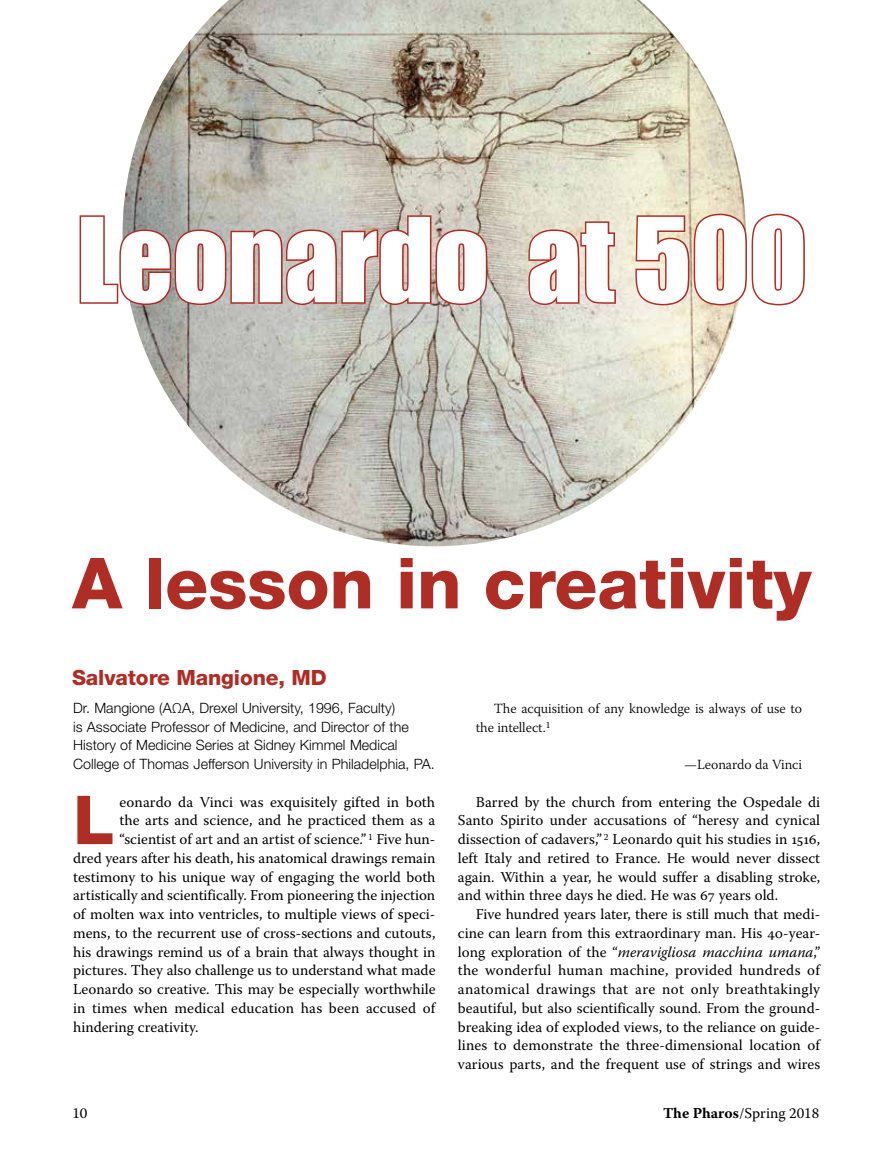
<style>
.page{position:relative;width:891px;height:1175px;background:#fff}
.page>*{position:absolute;margin:0;border:0;box-sizing:border-box;transform-origin:0 0}
.t1{font:108px "Impact";color:#fff}
.t2{font:800 70.5px "Helvetica Neue LT Std";color:#ae2d25}
.t3{font:800 67.5px "Helvetica Neue LT Std";color:#ae2d25}
.t4{font:800 21px "Helvetica Neue LT Std";letter-spacing:-.005em;color:#ae2d25}
.t5{font:15px/18.8px "Warnock Pro";color:#000;text-align:justify}
.t6{font:300 14.25px/18.8px "Helvetica Neue LT Std";color:#000}
.t7{font:300 13.95px/18.8px "Warnock Pro";letter-spacing:-.005em;color:#000}
.s1{font-style:italic}
.s2{font-weight:700}
</style>
<div class="page">
<img style="left:123px;top:0;width:622px;height:546px">
<svg style="left:79px;top:214px;width:410px;height:93px;background:#bea39d"></svg>
<svg style="left:527px;top:220px;width:90px;height:87px;background:#d8b9ac"></svg>
<svg style="left:634px;top:212px;width:171px;height:95px"></svg>
<h1 class="t1" style="left:77px;top:176px;width:732px">Leonardo at 500</h1>
<h2 class="t2" style="left:72px;top:541px;width:741px">A lesson in creativity</h2>
<h3 class="t4" style="left:72px;top:664px;width:256px">Salvatore Mangione, MD</h3>
<p class="t6" style="left:73px;top:698px;width:363px">Dr. Mangione (AΩA, Drexel University, 1996, Faculty)<br>is Associate Professor of Medicine, and Director of the History of Medicine Series at Sidney Kimmel Medical College of Thomas Jefferson University in Philadelphia, PA.</p>
<h3 class="t3" style="left:73px;top:780px;width:43px">L</h3>
<p class="t5" style="left:120px;top:792px;width:317px">eonardo da Vinci was exquisitely gifted in both</p>
<p class="t5" style="left:120px;top:810px;width:317px">the arts and science, and he practiced them as a</p>
<p class="t5" style="left:120px;top:829px;width:317px">“scientist of art and an artist of science.” <sup>1</sup> Five hun-</p>
<p class="t5" style="left:73px;top:848px;width:364px">dred years after his death, his anatomical drawings remain</p>
<p class="t5" style="left:73px;top:867px;width:364px">testimony to his unique way of engaging the world both</p>
<p class="t5" style="left:73px;top:885px;width:364px">artistically and scientifically. From pioneering the injection</p>
<p class="t5" style="left:73px;top:904px;width:364px">of molten wax into ventricles, to multiple views of speci-</p>
<p class="t5" style="left:73px;top:923px;width:364px">mens, to the recurrent use of cross-sections and cutouts,</p>
<p class="t5" style="left:73px;top:942px;width:364px">his drawings remind us of a brain that always thought in</p>
<p class="t5" style="left:73px;top:960px;width:364px">pictures. They also challenge us to understand what made</p>
<p class="t5" style="left:73px;top:979px;width:364px">Leonardo so creative. This may be especially worthwhile</p>
<p class="t5" style="left:73px;top:998px;width:364px">in times when medical education has been accused of</p>
<p class="t5" style="left:73px;top:1017px;width:127px">hindering creativity.</p>
<p class="t7" style="left:476px;top:698px;width:328px;text-indent:18px">The acquisition of any knowledge is always of use to the intellect.<sup>1</sup></p>
<p class="t7" style="left:684px;top:755px;width:119px">—Leonardo da Vinci</p>
<p class="t5" style="left:458px;top:792px;width:364px;text-indent:18px">Barred by the church from entering the Ospedale di Santo Spirito under accusations of “heresy and cynical dissection of cadavers,” <sup>2</sup> Leonardo quit his studies in 1516, left Italy and retired to France. He would never dissect again. Within a year, he would suffer a disabling stroke, and within three days he died. He was 67 years old.</p>
<p class="t5" style="left:458px;top:904px;width:364px;text-indent:18px">Five hundred years later, there is still much that medi&shy;cine can learn from this extraordinary man. His 40-year&shy;long exploration of the “<span class="s1">meravigliosa macchina umana</span>,” the wonderful human machine, provided hundreds of anatomical drawings that are not only breathtakingly beautiful, but also scientifically sound. From the ground&shy;breaking idea of exploded views, to the reliance on guide&shy;lines to demonstrate the three-dimensional location of various parts, and the frequent use of strings and wires</p>
<p class="t5" style="left:72px;top:1103px;width:17px">10</p>
<p class="t5" style="left:663px;top:1103px;width:158px"><span class="s2">The Pharos</span>/Spring 2018</p>
</div>
